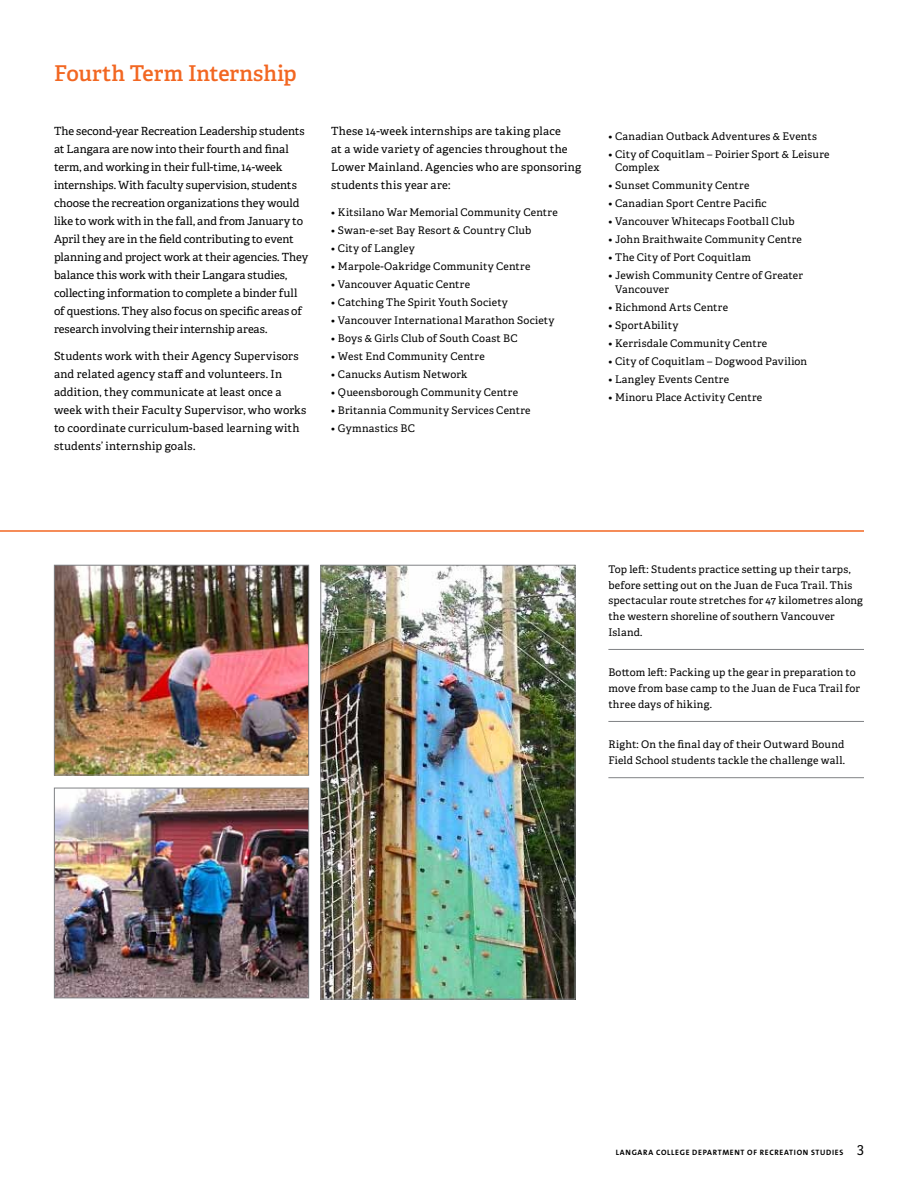
<style>
.page{position:relative;width:918px;height:1188px;background:#fff}
.page>*{position:absolute;margin:0;border:0;box-sizing:border-box;transform-origin:0 0}
.t1{font:600 21.75px "Adelle";letter-spacing:-.005em;color:#f26722}
.t2{font:11.25px/18px "Adelle";letter-spacing:.005em;color:#000}
.t3{font:10.5px/15.8px "Adelle";letter-spacing:.02em;color:#000}
.t4{font:700 7.8px "The Sans Os F";letter-spacing:.085em;color:#000}
.s1{font-family:"Adelle";font-weight:400;font-size:13.5px}
</style>
<div class="page">
<img style="left:56px;top:567px;width:251px;height:206px">
<div style="left:54px;top:565px;width:255px;height:210px;border:1px solid #808285"></div>
<img style="left:56px;top:790px;width:251px;height:206px">
<div style="left:54px;top:788px;width:255px;height:210px;border:1px solid #808285"></div>
<img style="left:322px;top:567px;width:251px;height:431px">
<div style="left:320px;top:565px;width:255px;height:435px;border:1px solid #808285"></div>
<hr style="left:608px;top:649px;width:256px;height:1px;background:#808285">
<hr style="left:608px;top:721px;width:256px;height:1px;background:#808285">
<hr style="left:608px;top:777px;width:256px;height:1px;background:#808285">
<hr style="left:0;top:530px;width:864px;height:2px;background:#f26722">
<h1 class="t1" style="left:54px;top:60px;width:244px">Fourth Term Internship</h1>
<p class="t2" style="left:54px;top:122px;width:256px">The second-year Recreation Leadership students at Langara are now into their fourth and final term, and working in their full-time, 14-week internships. With faculty supervision, students choose the recreation organizations they would like to work with in the fall, and from January to April they are in the field contributing to event planning and project work at their agencies. They balance this work with their Langara studies, collecting information to complete a binder full of questions. They also focus on specific areas of research involving their internship areas.</p>
<p class="t2" style="left:54px;top:347px;width:254px">Students work with their Agency Supervisors and related agency staff and volunteers. In addition, they communicate at least once a week with their Faculty Supervisor, who works to coordinate curriculum-based learning with students’ internship goals.</p>
<p class="t2" style="left:331px;top:122px;width:252px">These 14-week internships are taking place<br>at a wide variety of agencies throughout the Lower Mainland. Agencies who are sponsoring students this year are:</p>
<p class="t3" style="left:331px;top:205px;width:228px">• Kitsilano War Memorial Community Centre</p>
<p class="t3" style="left:331px;top:223px;width:202px">• Swan-e-set Bay Resort &amp; Country Club</p>
<p class="t3" style="left:331px;top:241px;width:85px">• City of Langley</p>
<p class="t3" style="left:331px;top:259px;width:201px">• Marpole-Oakridge Community Centre</p>
<p class="t3" style="left:331px;top:277px;width:140px">• Vancouver Aquatic Centre</p>
<p class="t3" style="left:331px;top:295px;width:178px">• Catching The Spirit Youth Society</p>
<p class="t3" style="left:331px;top:313px;width:225px">• Vancouver International Marathon Society</p>
<p class="t3" style="left:331px;top:331px;width:188px">• Boys &amp; Girls Club of South Coast BC</p>
<p class="t3" style="left:331px;top:349px;width:155px">• West End Community Centre</p>
<p class="t3" style="left:331px;top:367px;width:138px">• Canucks Autism Network</p>
<p class="t3" style="left:331px;top:385px;width:188px">• Queensborough Community Centre</p>
<p class="t3" style="left:331px;top:403px;width:201px">• Britannia Community Services Centre</p>
<p class="t3" style="left:331px;top:421px;width:85px">• Gymnastics BC</p>
<p class="t3" style="left:608px;top:128px;width:210px">• Canadian Outback Adventures &amp; Events</p>
<p class="t3" style="left:615px;top:147px;width:216px;line-height:13.5px;text-indent:-7px">• City of Coquitlam – Poirier Sport &amp; Leisure<br>Complex</p>
<p class="t3" style="left:608px;top:178px;width:143px">• Sunset Community Centre</p>
<p class="t3" style="left:608px;top:196px;width:160px">• Canadian Sport Centre Pacific</p>
<p class="t3" style="left:608px;top:214px;width:188px">• Vancouver Whitecaps Football Club</p>
<p class="t3" style="left:608px;top:232px;width:195px">• John Braithwaite Community Centre</p>
<p class="t3" style="left:608px;top:250px;width:144px">• The City of Port Coquitlam</p>
<p class="t3" style="left:615px;top:269px;width:189px;line-height:13.5px;text-indent:-7px">• Jewish Community Centre of Greater<br>Vancouver</p>
<p class="t3" style="left:608px;top:299px;width:121px">• Richmond Arts Centre</p>
<p class="t3" style="left:608px;top:317px;width:72px">• SportAbility</p>
<p class="t3" style="left:608px;top:335px;width:160px">• Kerrisdale Community Centre</p>
<p class="t3" style="left:608px;top:353px;width:200px">• City of Coquitlam – Dogwood Pavilion</p>
<p class="t3" style="left:608px;top:371px;width:122px">• Langley Events Centre</p>
<p class="t3" style="left:608px;top:389px;width:155px">• Minoru Place Activity Centre</p>
<p class="t3" style="left:608px;top:561px;width:256px">Top left: Students practice setting up their tarps, before setting out on the Juan de Fuca Trail. This spectacular route stretches for 47 kilometres along the western shoreline of southern Vancouver Island.</p>
<p class="t3" style="left:608px;top:665px;width:253px">Bottom left: Packing up the gear in preparation to move from base camp to the Juan de Fuca Trail for three days of hiking.</p>
<p class="t3" style="left:608px;top:737px;width:238px">Right: On the final day of their Outward Bound<br>Field School students tackle the challenge wall.</p>
<p class="t4" style="left:616px;top:1147px;width:250px">LANGARA COLLEGE DEPARTMENT OF RECREATION STUDIES <span class="s1">3</span></p>
</div>
